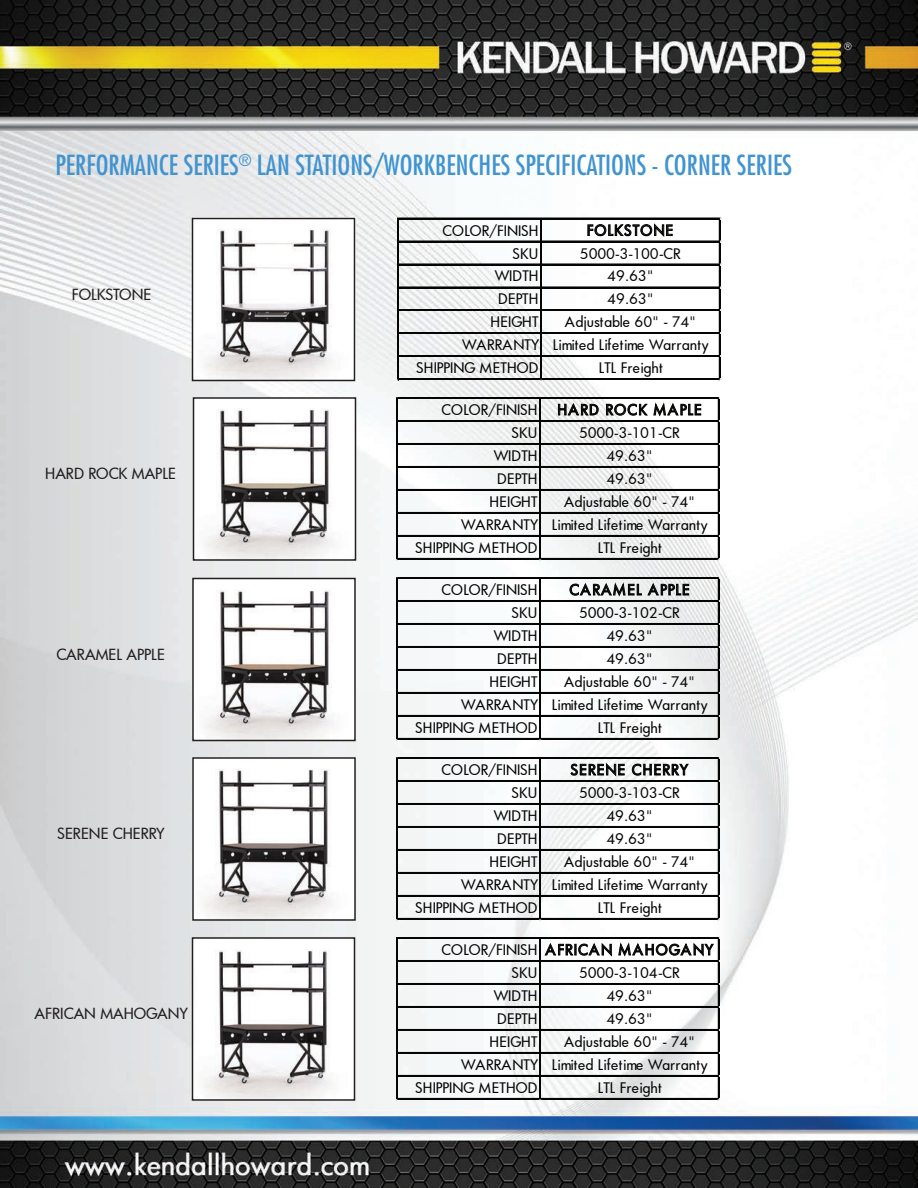
<style>
.page{position:relative;width:918px;height:1188px;background:#fff}
.page>*{position:absolute;margin:0;border:0;box-sizing:border-box;transform-origin:0 0}
.t1{font:condensed 27px "Futura Std";color:#4194d0}
.t2{font:500 15px "Futura";color:#231f20}
.t3{font:500 14.25px "Futura";letter-spacing:.015em;color:#050504}
.t4{font:500 14.25px "Futura";letter-spacing:.035em;color:#050504}
.t5{font:500 14.25px/23px "Futura";letter-spacing:.06em;color:#050504}
.t6{font:500 14.25px "Futura";letter-spacing:.095em;color:#050504}
.t7{font:500 14.25px "Futura";letter-spacing:.1em;color:#050504}
.t8{font:500 14.25px "Futura";letter-spacing:.085em;color:#050504}
.t9{font:500 14.25px "Futura";letter-spacing:.08em;color:#050504}
</style>
<div class="page">
<img style="left:0;top:0;width:918px;height:1188px">
<svg style="left:587px;top:223px;width:86px;height:14px"></svg>
<hr style="left:399px;top:218px;width:321px;height:1px;background:#050504">
<hr style="left:399px;top:241px;width:321px;height:1px;background:#050504">
<hr style="left:399px;top:264px;width:321px;height:1px;background:#050504">
<hr style="left:399px;top:287px;width:321px;height:1px;background:#050504">
<hr style="left:399px;top:310px;width:321px;height:1px;background:#050504">
<hr style="left:399px;top:333px;width:321px;height:1px;background:#050504">
<hr style="left:399px;top:356px;width:321px;height:1px;background:#050504">
<hr style="left:397px;top:218px;width:1px;height:162px;background:#050504">
<hr style="left:398px;top:218px;width:1px;height:162px;background:#050504">
<hr style="left:541px;top:219px;width:1px;height:161px;background:#050504">
<hr style="left:399px;top:379px;width:321px;height:1px;background:#050504">
<hr style="left:719px;top:219px;width:1px;height:161px;background:#050504">
<svg style="left:558px;top:403px;width:41px;height:13px"></svg>
<svg style="left:606px;top:402px;width:95px;height:15px"></svg>
<hr style="left:398px;top:398px;width:321px;height:1px;background:#050504">
<hr style="left:398px;top:420px;width:321px;height:2px;background:#050504">
<hr style="left:398px;top:443px;width:321px;height:2px;background:#050504">
<hr style="left:398px;top:466px;width:321px;height:2px;background:#050504">
<hr style="left:398px;top:489px;width:321px;height:2px;background:#050504">
<hr style="left:398px;top:512px;width:321px;height:2px;background:#050504">
<hr style="left:398px;top:535px;width:321px;height:2px;background:#050504">
<hr style="left:396px;top:398px;width:1px;height:162px;background:#050504">
<hr style="left:397px;top:398px;width:1px;height:162px;background:#050504">
<hr style="left:540px;top:399px;width:1px;height:161px;background:#050504">
<hr style="left:398px;top:558px;width:321px;height:2px;background:#050504">
<hr style="left:718px;top:399px;width:1px;height:161px;background:#050504">
<svg style="left:569px;top:582px;width:120px;height:15px"></svg>
<hr style="left:398px;top:578px;width:321px;height:1px;background:#050504">
<hr style="left:398px;top:600px;width:321px;height:2px;background:#050504">
<hr style="left:398px;top:623px;width:321px;height:2px;background:#050504">
<hr style="left:398px;top:646px;width:321px;height:2px;background:#050504">
<hr style="left:398px;top:669px;width:321px;height:2px;background:#050504">
<hr style="left:398px;top:692px;width:321px;height:2px;background:#050504">
<hr style="left:398px;top:715px;width:321px;height:2px;background:#050504">
<hr style="left:396px;top:578px;width:1px;height:162px;background:#050504">
<hr style="left:397px;top:578px;width:1px;height:162px;background:#050504">
<hr style="left:540px;top:579px;width:1px;height:161px;background:#050504">
<hr style="left:398px;top:738px;width:321px;height:2px;background:#050504">
<hr style="left:718px;top:579px;width:1px;height:161px;background:#050504">
<svg style="left:570px;top:763px;width:55px;height:14px"></svg>
<svg style="left:632px;top:763px;width:57px;height:13px"></svg>
<hr style="left:398px;top:758px;width:321px;height:1px;background:#050504">
<hr style="left:398px;top:780px;width:321px;height:2px;background:#050504">
<hr style="left:398px;top:803px;width:321px;height:2px;background:#050504">
<hr style="left:398px;top:826px;width:321px;height:2px;background:#050504">
<hr style="left:398px;top:849px;width:321px;height:2px;background:#050504">
<hr style="left:398px;top:872px;width:321px;height:2px;background:#050504">
<hr style="left:398px;top:895px;width:321px;height:2px;background:#050504">
<hr style="left:396px;top:758px;width:1px;height:162px;background:#050504">
<hr style="left:397px;top:758px;width:1px;height:162px;background:#050504">
<hr style="left:540px;top:759px;width:1px;height:161px;background:#050504">
<hr style="left:398px;top:918px;width:321px;height:2px;background:#050504">
<hr style="left:718px;top:759px;width:1px;height:161px;background:#050504">
<svg style="left:544px;top:943px;width:68px;height:14px"></svg>
<hr style="left:398px;top:938px;width:321px;height:1px;background:#050504">
<hr style="left:398px;top:960px;width:321px;height:2px;background:#050504">
<hr style="left:398px;top:983px;width:321px;height:2px;background:#050504">
<hr style="left:398px;top:1006px;width:321px;height:2px;background:#050504">
<hr style="left:398px;top:1029px;width:321px;height:2px;background:#050504">
<hr style="left:398px;top:1052px;width:321px;height:2px;background:#050504">
<hr style="left:398px;top:1075px;width:321px;height:2px;background:#050504">
<hr style="left:396px;top:938px;width:1px;height:162px;background:#050504">
<hr style="left:397px;top:938px;width:1px;height:162px;background:#050504">
<hr style="left:540px;top:939px;width:1px;height:161px;background:#050504">
<hr style="left:398px;top:1098px;width:321px;height:2px;background:#050504">
<hr style="left:718px;top:939px;width:1px;height:161px;background:#050504">
<svg style="left:618px;top:938px;width:102px;height:23px"></svg>
<img style="left:195px;top:218px;width:161px;height:162px">
<img style="left:196px;top:400px;width:157px;height:158px">
<img style="left:195px;top:581px;width:158px;height:157px">
<img style="left:195px;top:760px;width:158px;height:158px">
<img style="left:195px;top:940px;width:157px;height:158px">
<div style="left:192px;top:937px;width:163px;height:164px;border:2px solid #231f20"></div>
<div style="left:192px;top:757px;width:164px;height:164px;border:2px solid #231f20"></div>
<div style="left:192px;top:578px;width:164px;height:163px;border:2px solid #231f20"></div>
<div style="left:193px;top:397px;width:163px;height:164px;border:2px solid #231f20"></div>
<div style="left:192px;top:218px;width:163px;height:163px;border:2px solid #231f20"></div>
<h1 class="t1" style="left:55px;top:149px;width:738px">PERFORMANCE SERIES<sup>®</sup> LAN STATIONS/WORKBENCHES SPECIFICATIONS - CORNER SERIES</h1>
<p class="t2" style="left:72px;top:285px;width:81px">FOLKSTONE</p>
<p class="t2" style="left:45px;top:463px;width:132px">HARD ROCK MAPLE</p>
<p class="t2" style="left:56px;top:644px;width:110px">CARAMEL APPLE</p>
<p class="t2" style="left:57px;top:823px;width:109px">SERENE CHERRY</p>
<p class="t2" style="left:35px;top:1004px;width:155px">AFRICAN MAHOGANY</p>
<p class="t3" style="left:442px;top:221px;width:98px">COLOR/FINISH</p>
<p class="t9" style="left:587px;top:221px;width:88px">FOLKSTONE</p>
<p class="t3" style="left:512px;top:244px;width:27px">SKU</p>
<p class="t4" style="left:580px;top:244px;width:102px">5000-3-100-CR</p>
<p class="t3" style="left:495px;top:267px;width:45px">WIDTH</p>
<p class="t3" style="left:608px;top:267px;width:47px">49.63"</p>
<p class="t3" style="left:498px;top:290px;width:42px">DEPTH</p>
<p class="t3" style="left:608px;top:290px;width:47px">49.63"</p>
<p class="t3" style="left:491px;top:313px;width:50px">HEIGHT</p>
<p class="t3" style="left:565px;top:313px;width:132px">Adjustable 60" - 74"</p>
<p class="t3" style="left:462px;top:336px;width:248px">WARRANTY Limited Lifetime Warranty</p>
<p class="t3" style="left:416px;top:359px;width:124px">SHIPPING METHOD</p>
<p class="t3" style="left:599px;top:359px;width:65px">LTL Freight</p>
<p class="t3" style="left:441px;top:400px;width:98px">COLOR/FINISH</p>
<p class="t6" style="left:557px;top:400px;width:146px">HARD ROCK MAPLE</p>
<p class="t3" style="left:511px;top:423px;width:27px">SKU</p>
<p class="t4" style="left:579px;top:423px;width:102px">5000-3-101-CR</p>
<p class="t3" style="left:494px;top:446px;width:45px">WIDTH</p>
<p class="t3" style="left:607px;top:446px;width:47px">49.63"</p>
<p class="t3" style="left:497px;top:469px;width:42px">DEPTH</p>
<p class="t3" style="left:607px;top:469px;width:47px">49.63"</p>
<p class="t3" style="left:490px;top:492px;width:50px">HEIGHT</p>
<p class="t3" style="left:564px;top:492px;width:132px">Adjustable 60" - 74"</p>
<p class="t3" style="left:461px;top:515px;width:248px">WARRANTY Limited Lifetime Warranty</p>
<p class="t3" style="left:415px;top:538px;width:124px">SHIPPING METHOD</p>
<p class="t3" style="left:598px;top:538px;width:65px">LTL Freight</p>
<p class="t3" style="left:441px;top:580px;width:98px">COLOR/FINISH</p>
<p class="t7" style="left:569px;top:580px;width:122px">CARAMEL APPLE</p>
<p class="t3" style="left:511px;top:603px;width:27px">SKU</p>
<p class="t4" style="left:579px;top:603px;width:102px">5000-3-102-CR</p>
<p class="t3" style="left:494px;top:626px;width:45px">WIDTH</p>
<p class="t3" style="left:607px;top:626px;width:47px">49.63"</p>
<p class="t3" style="left:497px;top:649px;width:42px">DEPTH</p>
<p class="t3" style="left:607px;top:649px;width:47px">49.63"</p>
<p class="t3" style="left:490px;top:672px;width:50px">HEIGHT</p>
<p class="t3" style="left:564px;top:672px;width:132px">Adjustable 60" - 74"</p>
<p class="t3" style="left:461px;top:695px;width:248px">WARRANTY Limited Lifetime Warranty</p>
<p class="t3" style="left:415px;top:718px;width:124px">SHIPPING METHOD</p>
<p class="t3" style="left:598px;top:718px;width:65px">LTL Freight</p>
<p class="t3" style="left:441px;top:760px;width:98px">COLOR/FINISH</p>
<p class="t8" style="left:571px;top:760px;width:119px">SERENE CHERRY</p>
<p class="t3" style="left:511px;top:783px;width:27px">SKU</p>
<p class="t4" style="left:579px;top:783px;width:102px">5000-3-103-CR</p>
<p class="t3" style="left:494px;top:806px;width:45px">WIDTH</p>
<p class="t3" style="left:607px;top:806px;width:47px">49.63"</p>
<p class="t3" style="left:497px;top:829px;width:42px">DEPTH</p>
<p class="t3" style="left:607px;top:829px;width:47px">49.63"</p>
<p class="t3" style="left:490px;top:852px;width:50px">HEIGHT</p>
<p class="t3" style="left:564px;top:852px;width:132px">Adjustable 60" - 74"</p>
<p class="t3" style="left:461px;top:875px;width:248px">WARRANTY Limited Lifetime Warranty</p>
<p class="t3" style="left:415px;top:898px;width:124px">SHIPPING METHOD</p>
<p class="t3" style="left:598px;top:898px;width:65px">LTL Freight</p>
<p class="t5" style="left:511px;top:938px;width:203px;text-indent:-70px">COLOR/FINISH AFRICAN MAHOGANY<br>SKU</p>
<p class="t4" style="left:579px;top:963px;width:102px">5000-3-104-CR</p>
<p class="t3" style="left:494px;top:986px;width:45px">WIDTH</p>
<p class="t3" style="left:607px;top:986px;width:47px">49.63"</p>
<p class="t3" style="left:497px;top:1009px;width:42px">DEPTH</p>
<p class="t3" style="left:607px;top:1009px;width:47px">49.63"</p>
<p class="t3" style="left:490px;top:1032px;width:50px">HEIGHT</p>
<p class="t3" style="left:564px;top:1032px;width:132px">Adjustable 60" - 74"</p>
<p class="t3" style="left:461px;top:1055px;width:248px">WARRANTY Limited Lifetime Warranty</p>
<p class="t3" style="left:415px;top:1078px;width:124px">SHIPPING METHOD</p>
<p class="t3" style="left:598px;top:1078px;width:65px">LTL Freight</p>
</div>
